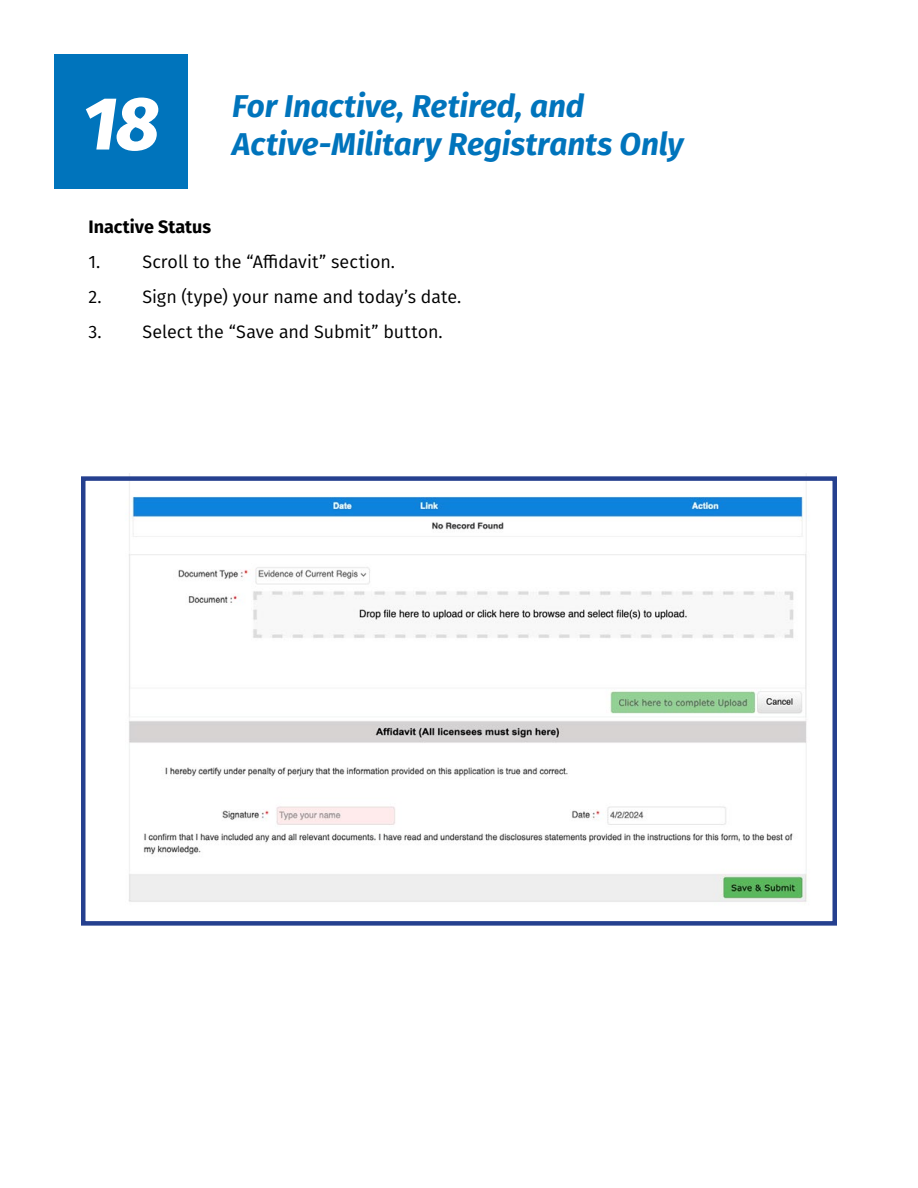
<style>
.page{position:relative;width:918px;height:1188px;background:#fff}
.page>*{position:absolute;margin:0;border:0;box-sizing:border-box;transform-origin:0 0}
.t1{font:italic 800 75px "Fira Sans";color:#fff}
.t2{font:italic 700 31.5px/37.8px "Fira Sans";letter-spacing:-.005em;color:#0074bc}
.t3{font:18px "Fira Sans";letter-spacing:-.005em;color:#000}
.t4{font:700 18px "Fira Sans";color:#000}
</style>
<div class="page">
<div style="left:54px;top:54px;width:134px;height:135px;background:#0074bc"></div>
<img style="left:129px;top:473px;width:678px;height:429px">
<div style="left:81px;top:476px;width:756px;height:450px;border:4px solid #25408f"></div>
<h1 class="t1" style="left:83px;top:58px;width:78px">18</h1>
<h2 class="t2" style="left:232px;top:85px;width:453px">For Inactive, Retired, and<br>Active-Military Registrants Only</h2>
<p class="t4" style="left:88px;top:211px;width:124px">Inactive Status</p>
<p class="t3" style="left:88px;top:248px;width:308px">1. Scroll to the “Affidavit” section.</p>
<p class="t3" style="left:88px;top:283px;width:374px">2. Sign (type) your name and today’s date.</p>
<p class="t3" style="left:88px;top:318px;width:356px">3. Select the “Save and Submit” button.</p>
</div>
